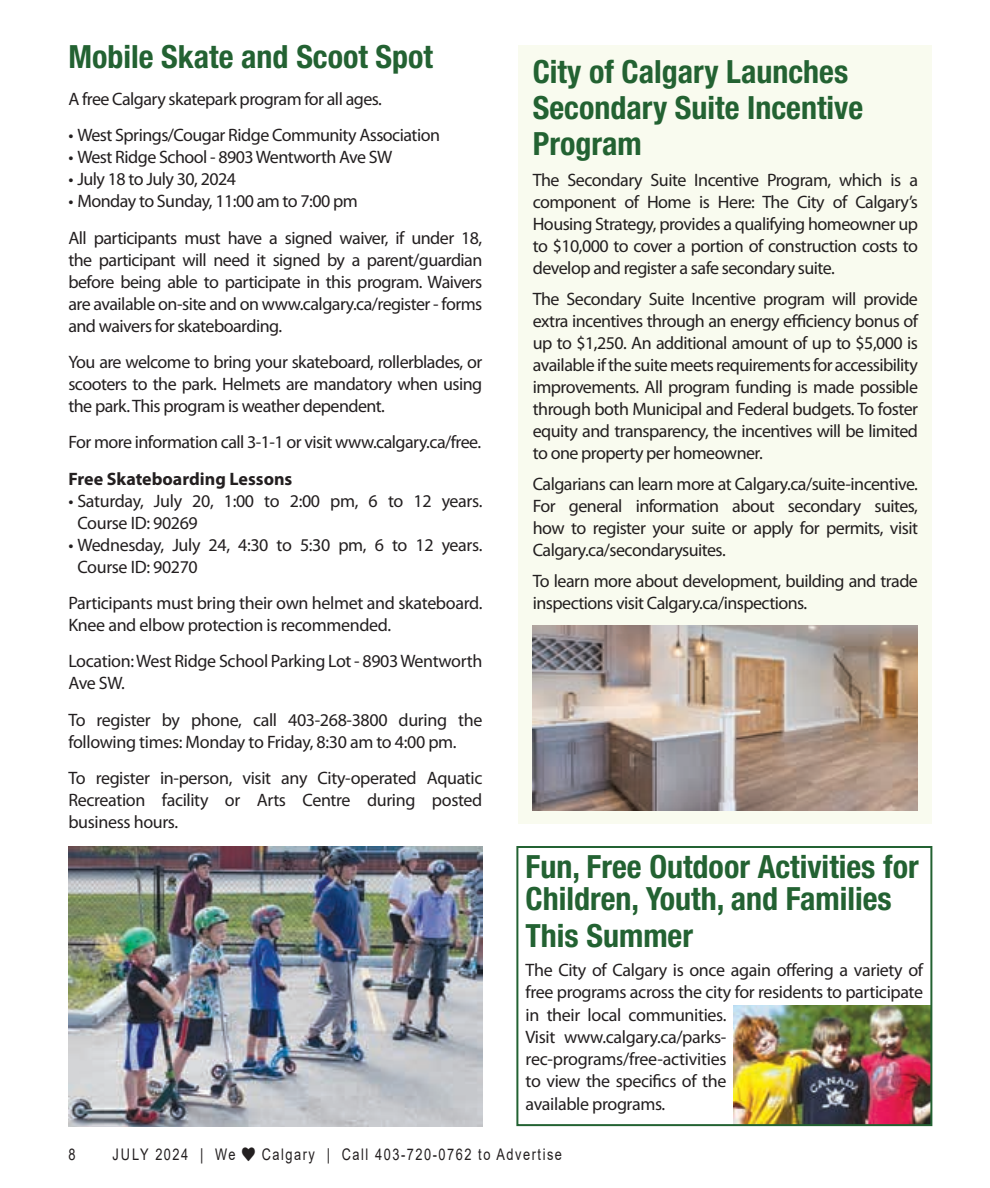
<style>
.page{position:relative;width:990px;height:1188px;background:#fff}
.page>*{position:absolute;margin:0;border:0;box-sizing:border-box;transform-origin:0 0}
.t1{font:700 condensed 32px/36px "Helvetica Neue LT Std";color:#236232}
.t2{font:18px/22px "Myriad Pro";letter-spacing:-.03em;color:#231f20}
.t3{font:700 18px "Myriad Pro";color:#231f20}
.t4{font:16px "Arial";letter-spacing:.12em;color:#231f20;scale:.8 1}
</style>
<div class="page">
<img style="left:68px;top:846px;width:414px;height:280px">
<div style="left:518px;top:46px;width:414px;height:778px;background:#f9fbef"></div>
<img style="left:533px;top:625px;width:385px;height:185px">
<img style="left:734px;top:1006px;width:195px;height:117px">
<div style="left:516px;top:846px;width:416px;height:280px;border:2px solid #236232"></div>
<h1 class="t1" style="left:68px;top:39px;width:366px">Mobile Skate and Scoot Spot</h1>
<p class="t2" style="left:68px;top:87px;width:315px">A free Calgary skatepark program for all ages.</p>
<p class="t2" style="left:68px;top:124px;width:373px">• West Springs/Cougar Ridge Community Association</p>
<p class="t2" style="left:68px;top:146px;width:326px">• West Ridge School - 8903 Wentworth Ave SW</p>
<p class="t2" style="left:68px;top:168px;width:169px">• July 18 to July 30, 2024</p>
<p class="t2" style="left:68px;top:183px;width:415px;line-height:36.4px">• Monday to Sunday, 11:00 am to 7:00 pm<br>All participants must have a signed waiver, if under 18,</p>
<p class="t2" style="left:68px;top:248px;width:416px;text-align:justify">the participant will need it signed by a parent/guardian before being able to participate in this program. Waivers are available on-site and on www.calgary.ca/register - forms and waivers for skateboarding.</p>
<p class="t2" style="left:68px;top:351px;width:416px;text-align:justify">You are welcome to bring your skateboard, rollerblades, or scooters to the park. Helmets are mandatory when using the park. This program is weather dependent.</p>
<p class="t2" style="left:68px;top:431px;width:414px">For more information call 3-1-1 or visit www.calgary.ca/free.</p>
<p class="t3" style="left:68px;top:467px;width:226px">Free Skateboarding Lessons</p>
<p class="t2" style="left:77px;top:489px;width:407px;text-indent:-9px">• Saturday, July 20, 1:00 to 2:00 pm, 6 to 12 years.<br>Course ID: 90269</p>
<p class="t2" style="left:77px;top:533px;width:407px;text-indent:-9px">• Wednesday, July 24, 4:30 to 5:30 pm, 6 to 12 years.<br>Course ID: 90270</p>
<p class="t2" style="left:68px;top:592px;width:416px">Participants must bring their own helmet and skateboard.<br>Knee and elbow protection is recommended.</p>
<p class="t2" style="left:68px;top:650px;width:415px">Location: West Ridge School Parking Lot - 8903 Wentworth<br>Ave SW.</p>
<p class="t2" style="left:68px;top:709px;width:416px">To register by phone, call 403-268-3800 during the following times: Monday to Friday, 8:30 am to 4:00 pm.</p>
<p class="t2" style="left:68px;top:767px;width:416px;text-align:justify">To register in-person, visit any City-operated Aquatic Recreation facility or Arts Centre during posted business hours.</p>
<h1 class="t1" style="left:533px;top:53px;width:332px">City of Calgary Launches<br>Secondary Suite Incentive<br>Program</h1>
<p class="t2" style="left:533px;top:168px;width:387px;text-align:justify">The Secondary Suite Incentive Program, which is a component of Home is Here: The City of Calgary’s Housing Strategy, provides a qualifying homeowner up to $10,000 to cover a portion of construction costs to develop and register a safe secondary suite.</p>
<p class="t2" style="left:533px;top:287px;width:387px;text-align:justify">The Secondary Suite Incentive program will provide extra incentives through an energy efficiency bonus of up to $1,250. An additional amount of up to $5,000 is available if the suite meets requirements for accessibility improvements. All program funding is made possible through both Municipal and Federal budgets. To foster equity and transparency, the incentives will be limited to one property per homeowner.</p>
<p class="t2" style="left:533px;top:472px;width:387px;text-align:justify">Calgarians can learn more at Calgary.ca/suite-incentive.<br>For general information about secondary suites, how to register your suite or apply for permits, visit Calgary.ca/secondarysuites.</p>
<p class="t2" style="left:533px;top:569px;width:387px">To learn more about development, building and trade inspections visit Calgary.ca/inspections.</p>
<h1 class="t1" style="left:526px;top:850px;width:395px;line-height:32.2px">Fun, Free Outdoor Activities for<br>Children, Youth, and Families</h1>
<h1 class="t1" style="left:526px;top:917px;width:169px">This Summer</h1>
<p class="t2" style="left:526px;top:959px;width:399px">The City of Calgary is once again offering a variety of free programs across the city for residents to participate in their local communities.<br>Visit www.calgary.ca/parks&shy;rec-programs/free-activities<br>to view the specifics of the<br>available programs.</p>
<p class="t4" style="left:68px;top:1143px;width:10px">8</p>
<p class="t4" style="left:112px;top:1143px;width:156px">JULY 2024 | We</p>
<p class="t4" style="left:262px;top:1143px;width:377px">Calgary | Call 403-720-0762 to Advertise</p>
</div>
